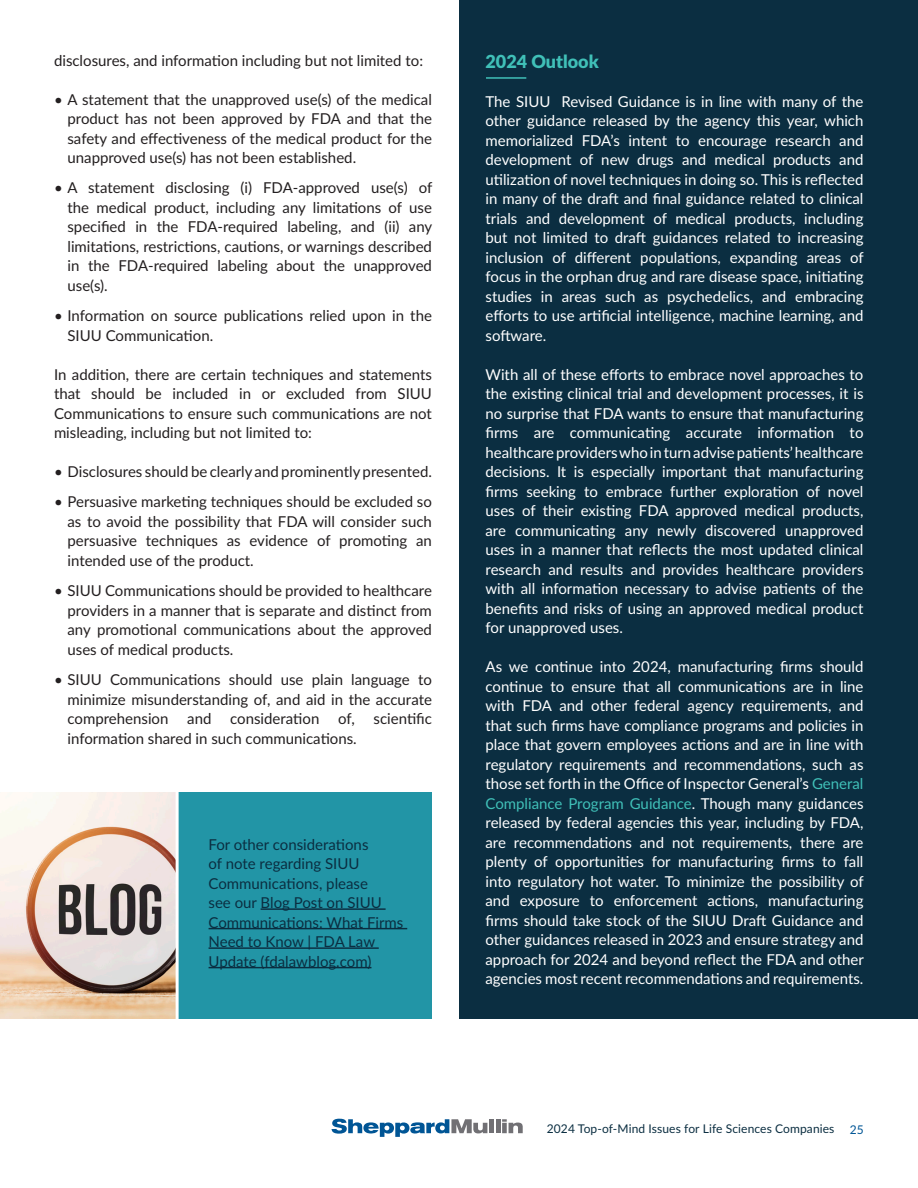
<style>
.page{position:relative;width:918px;height:1188px;background:#fff}
.page>*{position:absolute;margin:0;border:0;box-sizing:border-box;transform-origin:0 0}
.t1{font:900 18px "Lato";color:#40c0b8}
.t2{font:15px/19.5px "Lato";color:#fff;text-align:justify}
.t3{font:15px/19.5px "Lato";color:#231f20;text-align:justify}
.t4{font:15px/19.5px "Lato";color:#0b2e41}
.t5{font:12px "Lato";letter-spacing:.01em;color:#0b2e41}
.t6{font:12px "Lato";color:#005595}
.s1{color:#40c0b8}
</style>
<div class="page">
<svg style="left:332px;top:1119px;width:155px;height:18px"></svg>
<div style="left:489px;top:1119px;width:5px;height:14px;background:#717074"></div>
<hr style="left:496px;top:1119px;width:4px;height:14px;background:#717074">
<svg style="left:502px;top:1119px;width:21px;height:14px"></svg>
<div style="left:0;top:792px;width:432px;height:227px;background:#2295a6"></div>
<div style="left:459px;top:0;width:459px;height:1019px;background:#0b2e41"></div>
<hr style="left:486px;top:77px;width:40px;height:2px;background:#40c0b8">
<img style="left:0;top:792px;width:176px;height:227px">
<hr style="left:261px;top:908px;width:125px;height:2px;background:#0b2e41">
<hr style="left:209px;top:928px;width:198px;height:1px;background:#0b2e41">
<hr style="left:209px;top:947px;width:170px;height:2px;background:#0b2e41">
<hr style="left:209px;top:967px;width:162px;height:1px;background:#0b2e41">
<hr style="left:176px;top:784px;width:3px;height:255px;background:#fff">
<p class="t3" style="left:54px;top:50px;width:371px">disclosures, and information including but not limited to:</p>
<p class="t3" style="left:68px;top:89px;width:366px;text-indent:-14px">• A statement that the unapproved use(s) of the medical product has not been approved by FDA and that the safety and effectiveness of the medical product for the unapproved use(s) has not been established.</p>
<p class="t3" style="left:68px;top:178px;width:366px;text-indent:-14px">• A statement disclosing (i) FDA-approved use(s) of the medical product, including any limitations of use specified in the FDA-required labeling, and (ii) any limitations, restrictions, cautions, or warnings described in the FDA-required labeling about the unapproved use(s).</p>
<p class="t3" style="left:68px;top:305px;width:366px;text-indent:-14px">• Information on source publications relied upon in the<br>SIUU Communication.</p>
<p class="t3" style="left:54px;top:364px;width:379px">In addition, there are certain techniques and statements that should be included in or excluded from SIUU Communications to ensure such communications are not misleading, including but not limited to:</p>
<p class="t3" style="left:54px;top:461px;width:379px">• Disclosures should be clearly and prominently presented.</p>
<p class="t3" style="left:68px;top:492px;width:366px;text-indent:-14px">• Persuasive marketing techniques should be excluded so as to avoid the possibility that FDA will consider such persuasive techniques as evidence of promoting an intended use of the product.</p>
<p class="t3" style="left:68px;top:580px;width:366px;text-indent:-14px">• SIUU Communications should be provided to healthcare providers in a manner that is separate and distinct from any promotional communications about the approved uses of medical products.</p>
<p class="t3" style="left:68px;top:669px;width:366px;text-indent:-14px">• SIUU Communications should use plain language to minimize misunderstanding of, and aid in the accurate comprehension</p>
<p class="t3" style="left:187px;top:708px;width:26px">and</p>
<p class="t3" style="left:230px;top:708px;width:91px">consideration</p>
<p class="t3" style="left:338px;top:708px;width:18px">of,</p>
<p class="t3" style="left:374px;top:708px;width:60px">scientific</p>
<p class="t3" style="left:68px;top:728px;width:291px">information shared in such communications.</p>
<p class="t4" style="left:209px;top:834px;width:196px">For other considerations<br>of note regarding SIUU<br>Communications, please<br>see our Blog Post on SIUU<br>Communications: What Firms<br>Need to Know | FDA Law<br>Update (fdalawblog.com)</p>
<p class="t1" style="left:486px;top:48px;width:115px">2024 Outlook</p>
<p class="t2" style="left:486px;top:91px;width:380px">The SIUU Revised Guidance is in line with many of the other guidance released by the agency this year, which memorialized FDA’s intent to encourage research and development of new drugs and medical products and utilization of novel techniques in doing so. This is reflected in many of the draft and final guidance related to clinical trials and development of medical products, including but not limited to draft guidances related to increasing inclusion of different populations, expanding areas of focus in the orphan drug and rare disease space, initiating studies in areas such as psychedelics, and embracing efforts to use artificial intelligence, machine learning, and software.</p>
<p class="t2" style="left:486px;top:364px;width:380px">With all of these efforts to embrace novel approaches to the existing clinical trial and development processes, it is no surprise that FDA wants to ensure that manufacturing firms are communicating accurate information to healthcare providers who in turn advise patients’ healthcare decisions. It is especially important that manufacturing firms seeking to embrace further exploration of novel uses of their existing FDA approved medical products, are communicating any newly discovered unapproved uses in a manner that reflects the most updated clinical research and results and provides healthcare providers with all information necessary to advise patients of the benefits and risks of using an approved medical product for unapproved uses.</p>
<p class="t2" style="left:486px;top:657px;width:380px">As we continue into 2024, manufacturing firms should continue to ensure that all communications are in line with FDA and other federal agency requirements, and that such firms have compliance programs and policies in place that govern employees actions and are in line with regulatory requirements and recommendations, such as those set forth in the Office of Inspector General’s <span class="s1">General Compliance Program Guidance</span>. Though many guidances released by federal agencies this year, including by FDA, are recommendations and not requirements, there are plenty of opportunities for manufacturing firms to fall into regulatory hot water. To minimize the possibility of and exposure to enforcement actions, manufacturing firms should take stock of the SIUU Draft Guidance and other guidances released in 2023 and ensure strategy and approach for 2024 and beyond reflect the FDA and other agencies most recent recommendations and requirements.</p>
<p class="t5" style="left:547px;top:1120px;width:289px">2024 Top-of-Mind Issues for Life Sciences Companies</p>
<p class="t6" style="left:850px;top:1121px;width:15px">25</p>
</div>
